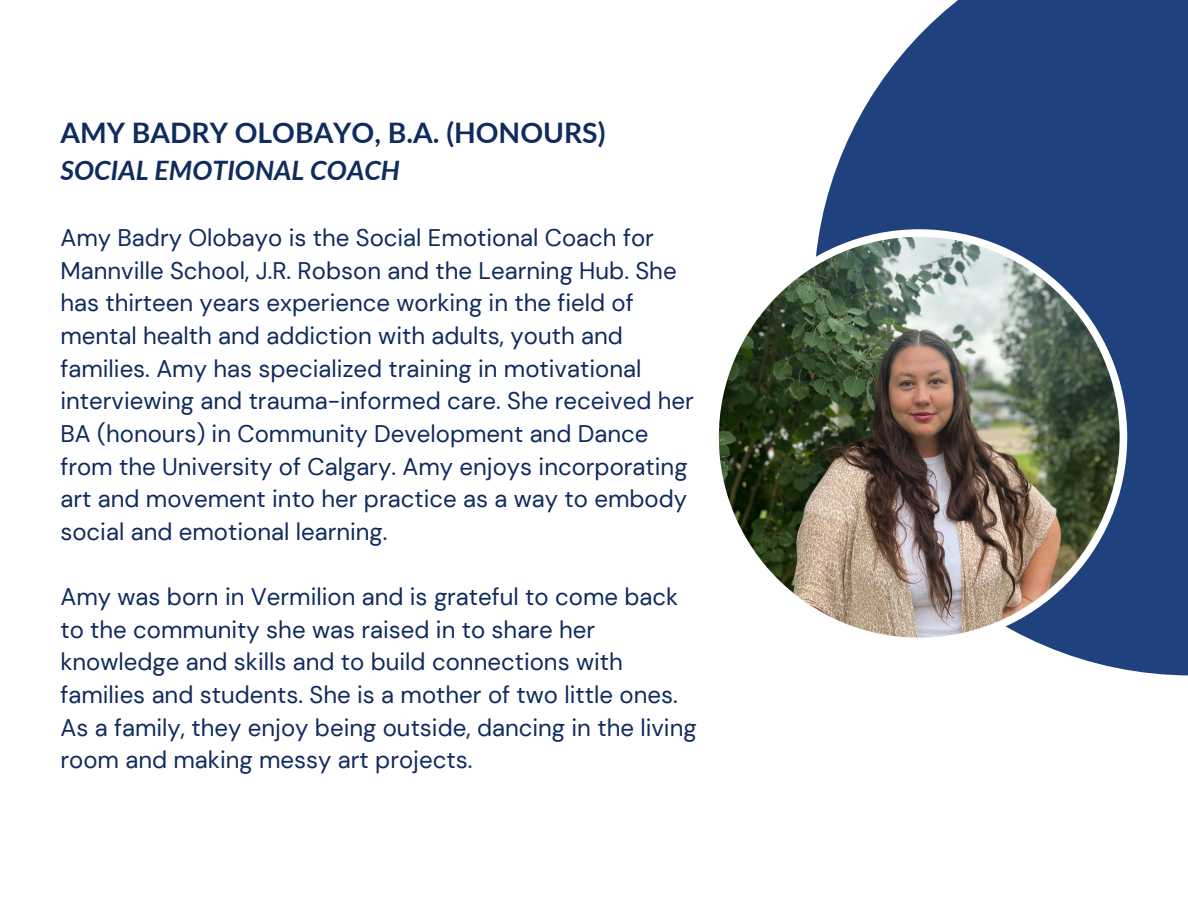
<style>
.page{position:relative;width:1188px;height:918px;background:#fff}
.page>*{position:absolute;margin:0;border:0;box-sizing:border-box;transform-origin:0 0}
.t1{font:700 28.2px "Lato";color:#102b5d}
.t2{font:italic 700 26.7px "Lato";color:#102b5d}
.t3{font:24px/32.7px "DM Sans";color:#102b5d}
</style>
<div class="page">
<svg style="left:820px;top:0;width:368px;height:675px;fill:#1f427e"></svg>
<img style="left:718px;top:229px;width:409px;height:416px">
<p class="t1" style="left:60px;top:115px;width:547px">AMY BADRY OLOBAYO, B.A. (HONOURS)</p>
<p class="t2" style="left:60px;top:154px;width:341px">SOCIAL EMOTIONAL COACH</p>
<p class="t3" style="left:60px;top:222px;width:635px">Amy Badry Olobayo is the Social Emotional Coach for Mannville School, J.R. Robson and the Learning Hub. She has thirteen years experience working in the field of mental health and addiction with adults, youth and families. Amy has specialized training in motivational interviewing and trauma-informed care. She received her BA (honours) in Community Development and Dance from the University of Calgary. Amy enjoys incorporating art and movement into her practice as a way to embody social and emotional learning.</p>
<p class="t3" style="left:60px;top:580px;width:638px">Amy was born in Vermilion and is grateful to come back to the community she was raised in to share her knowledge and skills and to build connections with families and students. She is a mother of two little ones.<br>As a family, they enjoy being outside, dancing in the living room and making messy art projects.</p>
</div>
